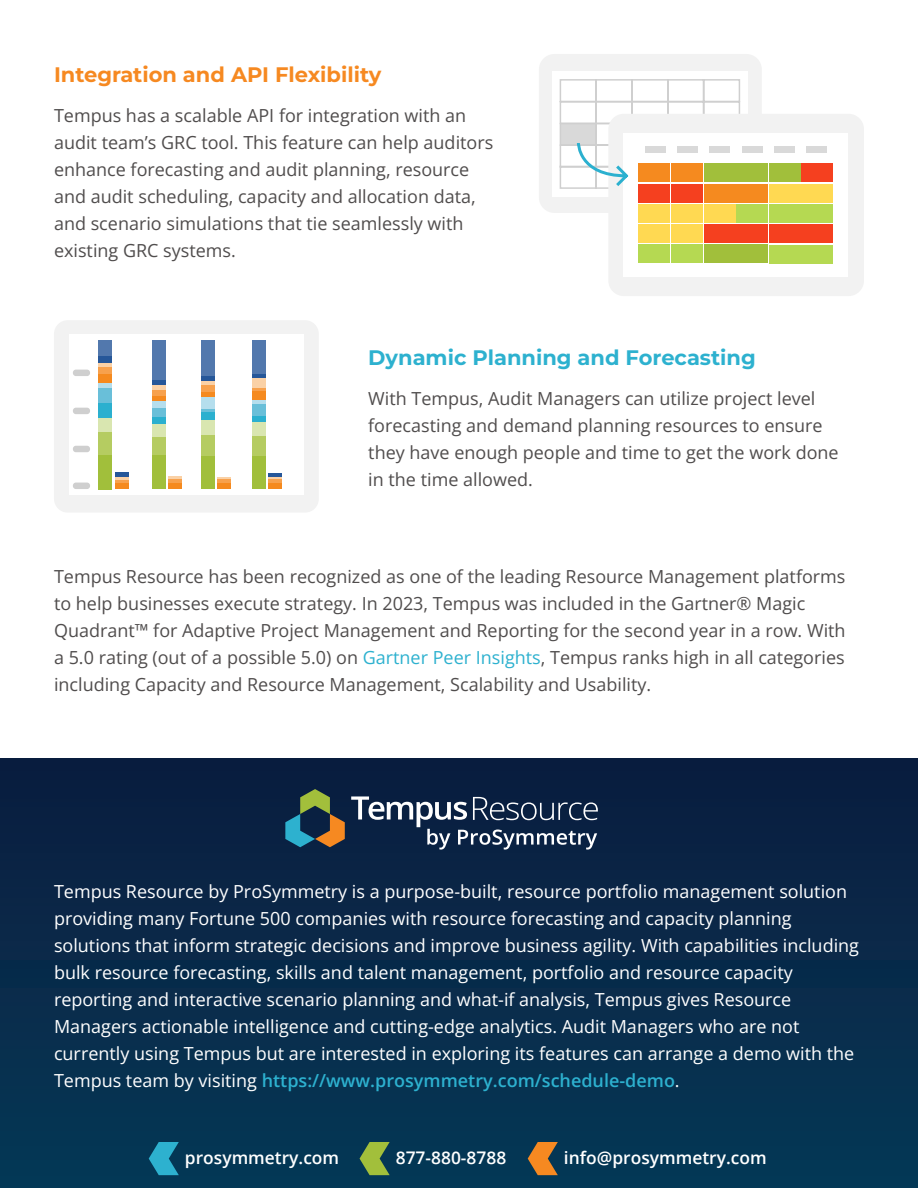
<style>
.page{position:relative;width:918px;height:1188px;background:#fff}
.page>*{position:absolute;margin:0;border:0;box-sizing:border-box;transform-origin:0 0}
.t1{font:700 21px "Montserrat";color:#2db1cf}
.t2{font:700 21px "Montserrat";color:#f68921}
.t3{font:18px/27px "Open Sans";color:#504d4d}
.t4{font:18px/27px "Open Sans";color:#fff}
.t5{font:600 17.4px "Open Sans";color:#fff}
.s1{color:#2db1cf}
.s2{font-weight:600;color:#2db1cf}
</style>
<div class="page">
<div style="left:0;top:758px;width:918px;height:430px;background:linear-gradient(to right,#082b4a,#082b4a)"></div>
<svg style="left:149px;top:1142px;width:30px;height:33px"></svg>
<svg style="left:360px;top:1142px;width:30px;height:33px"></svg>
<svg style="left:528px;top:1142px;width:30px;height:33px"></svg>
<svg style="left:285px;top:789px;width:60px;height:58px;background:#45594f"></svg>
<svg style="left:351px;top:796px;width:247px;height:54px;background:#364964"></svg>
<div style="left:539px;top:54px;width:223px;height:159px;background:#f2f2f2;border-radius:15px"></div>
<div style="left:552px;top:71px;width:196px;height:125px;background:#fff"></div>
<div style="left:608px;top:114px;width:256px;height:182px;background:#f2f2f2;border-radius:15px"></div>
<div style="left:624px;top:133px;width:224px;height:144px;background:#fff"></div>
<svg style="left:559px;top:79px;width:182px;height:111px"></svg>
<div style="left:645px;top:146px;width:20px;height:7px;background:#d9d9d9"></div>
<div style="left:677px;top:146px;width:20px;height:7px;background:#d9d9d9"></div>
<div style="left:709px;top:146px;width:21px;height:7px;background:#d9d9d9"></div>
<div style="left:742px;top:146px;width:20px;height:7px;background:#d9d9d9"></div>
<div style="left:775px;top:146px;width:20px;height:7px;background:#d9d9d9"></div>
<div style="left:806px;top:146px;width:21px;height:7px;background:#d9d9d9"></div>
<div style="left:639px;top:164px;width:31px;height:18px;background:#f58a1f"></div>
<div style="left:671px;top:164px;width:32px;height:18px;background:#f58a1f"></div>
<div style="left:704px;top:164px;width:31px;height:18px;background:#a1bf3b"></div>
<div style="left:737px;top:164px;width:31px;height:18px;background:#a1bf3b"></div>
<div style="left:769px;top:164px;width:31px;height:18px;background:#a1bf3b"></div>
<div style="left:802px;top:164px;width:31px;height:18px;background:#f5401f"></div>
<div style="left:639px;top:184px;width:31px;height:18px;background:#f5401f"></div>
<div style="left:671px;top:184px;width:32px;height:18px;background:#f5401f"></div>
<div style="left:704px;top:184px;width:31px;height:18px;background:#f58a1f"></div>
<div style="left:737px;top:184px;width:31px;height:18px;background:#f58a1f"></div>
<div style="left:769px;top:184px;width:31px;height:18px;background:#ffd952"></div>
<div style="left:802px;top:184px;width:31px;height:18px;background:#ffd952"></div>
<div style="left:639px;top:204px;width:31px;height:18px;background:#ffd952"></div>
<div style="left:671px;top:204px;width:31px;height:18px;background:#ffd952"></div>
<div style="left:704px;top:204px;width:31px;height:18px;background:#ffd952"></div>
<div style="left:737px;top:204px;width:31px;height:18px;background:#b5d952"></div>
<div style="left:769px;top:204px;width:31px;height:19px;background:#b5d952"></div>
<div style="left:802px;top:204px;width:31px;height:19px;background:#b5d952"></div>
<div style="left:639px;top:225px;width:31px;height:18px;background:#ffd952"></div>
<div style="left:671px;top:225px;width:31px;height:18px;background:#ffd952"></div>
<div style="left:704px;top:225px;width:31px;height:18px;background:#f5401f"></div>
<div style="left:737px;top:225px;width:31px;height:18px;background:#f5401f"></div>
<div style="left:769px;top:225px;width:31px;height:18px;background:#f5401f"></div>
<div style="left:802px;top:225px;width:31px;height:18px;background:#f5401f"></div>
<div style="left:639px;top:245px;width:31px;height:18px;background:#b5d952"></div>
<div style="left:671px;top:245px;width:32px;height:18px;background:#b5d952"></div>
<div style="left:704px;top:245px;width:31px;height:18px;background:#a1bf3b"></div>
<div style="left:737px;top:245px;width:31px;height:18px;background:#a1bf3b"></div>
<div style="left:769px;top:245px;width:31px;height:18px;background:#b5d952"></div>
<div style="left:802px;top:245px;width:31px;height:18px;background:#b5d952"></div>
<div style="left:54px;top:320px;width:265px;height:193px;background:#f2f2f2;border-radius:14px"></div>
<div style="left:69px;top:335px;width:235px;height:160px;background:#fff"></div>
<div style="left:99px;top:340px;width:13px;height:16px;background:#5278ad"></div>
<div style="left:99px;top:356px;width:13px;height:7px;background:#265799"></div>
<hr style="left:99px;top:363px;width:13px;height:4px;background:#fad1a6">
<div style="left:99px;top:367px;width:13px;height:7px;background:#f7a14d"></div>
<div style="left:99px;top:374px;width:13px;height:9px;background:#f58a1f"></div>
<div style="left:99px;top:383px;width:13px;height:5px;background:#b5deed"></div>
<div style="left:99px;top:388px;width:13px;height:16px;background:#69bfd9"></div>
<div style="left:99px;top:404px;width:13px;height:14px;background:#2bb0cf"></div>
<div style="left:99px;top:418px;width:13px;height:15px;background:#d9e6b0"></div>
<div style="left:73px;top:446px;width:17px;height:6px;background:#cfcfcf;border-radius:3px"></div>
<div style="left:73px;top:408px;width:17px;height:6px;background:#cfcfcf;border-radius:3px"></div>
<div style="left:73px;top:370px;width:17px;height:6px;background:#cfcfcf;border-radius:3px"></div>
<div style="left:99px;top:433px;width:13px;height:22px;background:#b5cc61"></div>
<div style="left:73px;top:483px;width:17px;height:6px;background:#cfcfcf;border-radius:3px"></div>
<div style="left:99px;top:455px;width:13px;height:34px;background:#a1bf3b"></div>
<hr style="left:115px;top:473px;width:13px;height:4px;background:#265799">
<svg style="left:115px;top:477px;width:13px;height:3px"></svg>
<svg style="left:115px;top:480px;width:13px;height:4px"></svg>
<div style="left:115px;top:484px;width:13px;height:5px;background:#f58a1f"></div>
<div style="left:152px;top:340px;width:13px;height:40px;background:#5278ad"></div>
<div style="left:152px;top:380px;width:13px;height:5px;background:#265799"></div>
<div style="left:152px;top:385px;width:13px;height:5px;background:#fad1a6"></div>
<div style="left:152px;top:390px;width:13px;height:6px;background:#f7a14d"></div>
<div style="left:152px;top:396px;width:13px;height:5px;background:#f58a1f"></div>
<div style="left:152px;top:401px;width:13px;height:7px;background:#b5deed"></div>
<div style="left:152px;top:408px;width:13px;height:9px;background:#69bfd9"></div>
<div style="left:152px;top:417px;width:13px;height:8px;background:#2bb0cf"></div>
<div style="left:152px;top:425px;width:13px;height:12px;background:#d9e6b0"></div>
<div style="left:152px;top:437px;width:13px;height:18px;background:#b5cc61"></div>
<div style="left:152px;top:455px;width:13px;height:34px;background:#a1bf3b"></div>
<svg style="left:168px;top:476px;width:13px;height:3px"></svg>
<hr style="left:168px;top:479px;width:13px;height:4px;background:#f7a14d">
<div style="left:168px;top:483px;width:13px;height:6px;background:#f58a1f"></div>
<div style="left:201px;top:340px;width:13px;height:36px;background:#5278ad"></div>
<div style="left:201px;top:376px;width:13px;height:5px;background:#265799"></div>
<div style="left:201px;top:381px;width:13px;height:5px;background:#fad1a6"></div>
<div style="left:201px;top:386px;width:13px;height:6px;background:#f7a14d"></div>
<div style="left:201px;top:392px;width:13px;height:6px;background:#f58a1f"></div>
<div style="left:201px;top:398px;width:13px;height:11px;background:#b5deed"></div>
<svg style="left:201px;top:409px;width:13px;height:3px"></svg>
<div style="left:201px;top:412px;width:13px;height:9px;background:#2bb0cf"></div>
<div style="left:201px;top:421px;width:13px;height:14px;background:#d9e6b0"></div>
<div style="left:201px;top:435px;width:13px;height:21px;background:#b5cc61"></div>
<div style="left:201px;top:456px;width:13px;height:32px;background:#a1bf3b"></div>
<hr style="left:217px;top:477px;width:14px;height:3px;background:#fad1a6">
<hr style="left:217px;top:480px;width:14px;height:3px;background:#f7a14d">
<div style="left:217px;top:483px;width:14px;height:5px;background:#f58a1f"></div>
<div style="left:252px;top:340px;width:13px;height:34px;background:#5278ad"></div>
<div style="left:252px;top:374px;width:13px;height:5px;background:#265799"></div>
<div style="left:252px;top:379px;width:13px;height:9px;background:#fad1a6"></div>
<svg style="left:252px;top:388px;width:13px;height:3px"></svg>
<div style="left:252px;top:391px;width:13px;height:9px;background:#f58a1f"></div>
<hr style="left:252px;top:400px;width:13px;height:4px;background:#b5deed">
<div style="left:252px;top:405px;width:13px;height:11px;background:#69bfd9"></div>
<div style="left:252px;top:416px;width:13px;height:6px;background:#2bb0cf"></div>
<div style="left:252px;top:422px;width:13px;height:14px;background:#d9e6b0"></div>
<div style="left:252px;top:436px;width:13px;height:20px;background:#b5cc61"></div>
<div style="left:252px;top:456px;width:13px;height:32px;background:#a1bf3b"></div>
<svg style="left:269px;top:474px;width:13px;height:9px"></svg>
<div style="left:269px;top:483px;width:13px;height:5px;background:#f58a1f"></div>
<p class="t2" style="left:54px;top:59px;width:329px">Integration and API Flexibility</p>
<p class="t3" style="left:54px;top:101px;width:441px">Tempus has a scalable API for integration with an audit team’s GRC tool. This feature can help auditors enhance forecasting and audit planning, resource and audit scheduling, capacity and allocation data, and scenario simulations that tie seamlessly with existing GRC systems.</p>
<p class="t1" style="left:368px;top:342px;width:389px">Dynamic Planning and Forecasting</p>
<p class="t3" style="left:368px;top:384px;width:472px">With Tempus, Audit Managers can utilize project level forecasting and demand planning resources to ensure they have enough people and time to get the work done in the time allowed.</p>
<p class="t3" style="left:54px;top:562px;width:793px">Tempus Resource has been recognized as one of the leading Resource Management platforms to help businesses execute strategy. In 2023, Tempus was included in the Gartner® Magic Quadrant™ for Adaptive Project Management and Reporting for the second year in a row. With a 5.0 rating (out of a possible 5.0) on <span class="s1">Gartner Peer Insights</span>, Tempus ranks high in all categories including Capacity and Resource Management, Scalability and Usability.</p>
<p class="t4" style="left:54px;top:878px;width:807px">Tempus Resource by ProSymmetry is a purpose-built, resource portfolio management solution providing many Fortune 500 companies with resource forecasting and capacity planning solutions that inform strategic decisions and improve business agility. With capabilities including bulk resource forecasting, skills and talent management, portfolio and resource capacity reporting and interactive scenario planning and what-if analysis, Tempus gives Resource Managers actionable intelligence and cutting-edge analytics. Audit Managers who are not currently using Tempus but are interested in exploring its features can arrange a demo with the Tempus team by visiting <span class="s2">https://www.prosymmetry.com/schedule-demo</span>.</p>
<p class="t5" style="left:185px;top:1146px;width:156px">prosymmetry.com</p>
<p class="t5" style="left:396px;top:1146px;width:112px">877-880-8788</p>
<p class="t5" style="left:564px;top:1146px;width:204px">info@prosymmetry.com</p>
</div>
